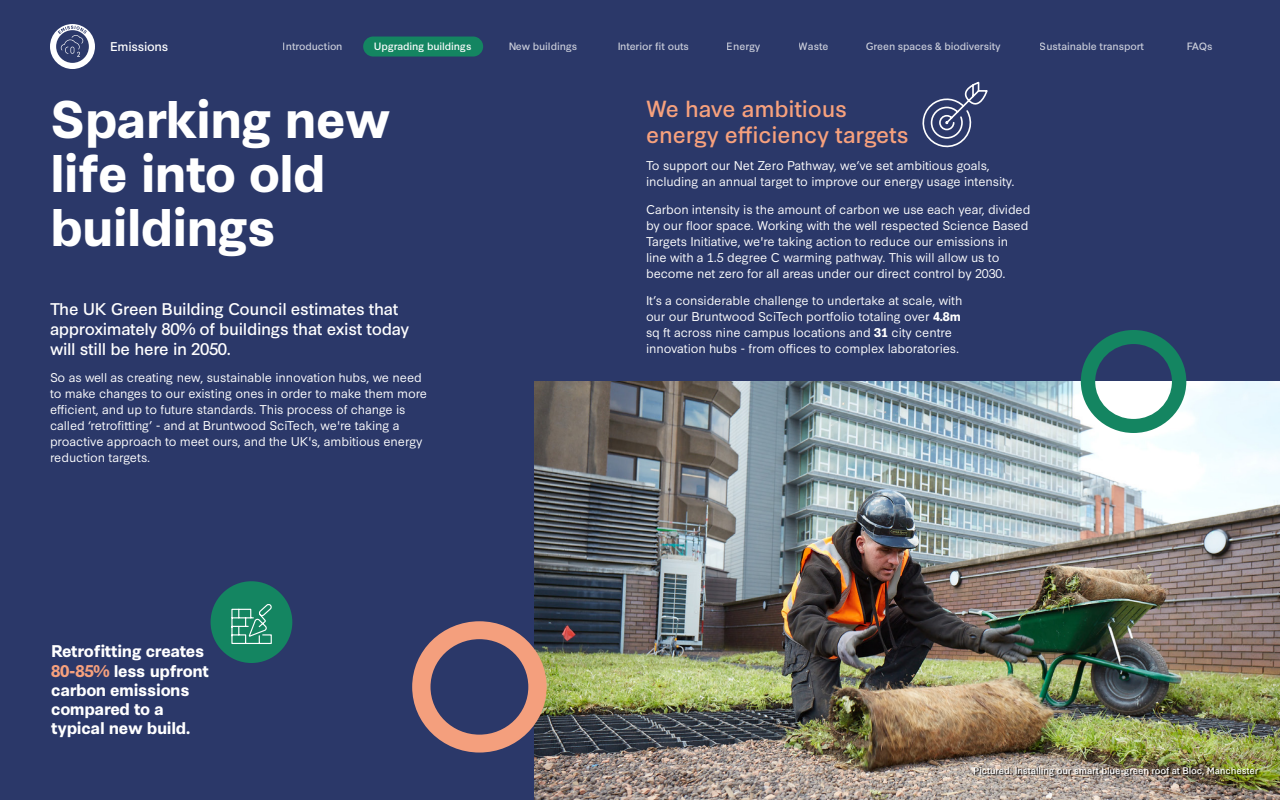
<style>
.page{position:relative;width:1280px;height:800px;background:#2b3869}
.page>*{position:absolute;margin:0;border:0;box-sizing:border-box;transform-origin:0 0}
.t1{font:700 50px/54px "Synthese";letter-spacing:-.02em;color:#fff}
.t2{font:22px/26.4px "Synthese";letter-spacing:-.01em;color:#f7a17d}
.t3{font:16px/20px "Synthese";letter-spacing:-.02em;color:#fff}
.t4{font:700 16px/19.2px "Synthese";letter-spacing:-.02em;color:#fff}
.t5{font:12px/16px "Synthese";letter-spacing:-.01em;color:#fff}
.t6{font:12px "Synthese";letter-spacing:-.02em;color:#fff}
.t7{font:10px "Synthese";letter-spacing:-.01em;color:#fff}
.t8{font:9px "Synthese";letter-spacing:-.01em;color:#fff}
.s1{color:#f7a17d}
.s2{font-weight:700}
</style>
<div class="page">
<img style="left:535px;top:381px;width:745px;height:419px">
<svg style="left:412px;top:621px;width:135px;height:132px"></svg>
<svg style="left:1081px;top:330px;width:105px;height:103px"></svg>
<div style="left:211px;top:581px;width:81px;height:82px;background:#148561;border-radius:50%"></div>
<svg style="left:231px;top:604px;width:41px;height:40px"></svg>
<svg style="left:922px;top:83px;width:66px;height:65px"></svg>
<svg style="left:50px;top:24px;width:45px;height:45px"></svg>
<div style="left:975px;top:767px;width:286px;height:10px;background:#000;opacity:.85"></div>
<div style="left:363px;top:37px;width:120px;height:20px;background:#148561;border-radius:10px"></div>
<p class="t6" style="left:110px;top:37px;width:60px">Emissions</p>
<p class="t7" style="left:283px;top:38px;width:61px">Introduction</p>
<p class="t7" style="left:374px;top:38px;width:99px">Upgrading buildings</p>
<p class="t7" style="left:508px;top:38px;width:71px">New buildings</p>
<p class="t7" style="left:617px;top:38px;width:73px">Interior fit outs</p>
<p class="t7" style="left:727px;top:38px;width:35px">Energy</p>
<p class="t7" style="left:799px;top:38px;width:31px">Waste</p>
<p class="t7" style="left:866px;top:38px;width:137px">Green spaces &amp; biodiversity</p>
<p class="t7" style="left:1040px;top:38px;width:106px">Sustainable transport</p>
<p class="t7" style="left:1186px;top:38px;width:28px">FAQs</p>
<h1 class="t1" style="left:50px;top:88px;width:342px">Sparking new life into old buildings</h1>
<h3 class="t3" style="left:50px;top:297px;width:361px">The UK Green Building Council estimates that approximately 80% of buildings that exist today will still be here in 2050.</h3>
<p class="t5" style="left:50px;top:368px;width:379px">So as well as creating new, sustainable innovation hubs, we need to make changes to our existing ones in order to make them more efficient, and up to future standards. This process of change is called ‘retrofitting’ - and at Bruntwood SciTech, we're taking a proactive approach to meet ours, and the UK's, ambitious energy reduction targets.</p>
<h3 class="t4" style="left:51px;top:641px;width:159px">Retrofitting creates<br><span class="s1">80-85%</span> less upfront carbon emissions compared to a typical new build.</h3>
<h2 class="t2" style="left:646px;top:93px;width:264px">We have ambitious energy efficiency targets</h2>
<p class="t5" style="left:646px;top:157px;width:370px">To support our Net Zero Pathway, we’ve set ambitious goals, including an annual target to improve our energy usage intensity.</p>
<p class="t5" style="left:646px;top:200px;width:386px">Carbon intensity is the amount of carbon we use each year, divided by our floor space. Working with the well respected Science Based Targets Initiative, we're taking action to reduce our emissions in line with a 1.5 degree C warming pathway. This will allow us to become net zero for all areas under our direct control by 2030.</p>
<p class="t5" style="left:646px;top:291px;width:318px">It’s a considerable challenge to undertake at scale, with our our Bruntwood SciTech portfolio totaling over <span class="s2">4.8m </span>sq ft across nine campus locations and <span class="s2">31</span> city centre innovation hubs - from offices to complex laboratories.</p>
<p class="t8" style="left:973px;top:763px;width:287px">Pictured: Installing our smart blue-green roof at Bloc, Manchester</p>
</div>
